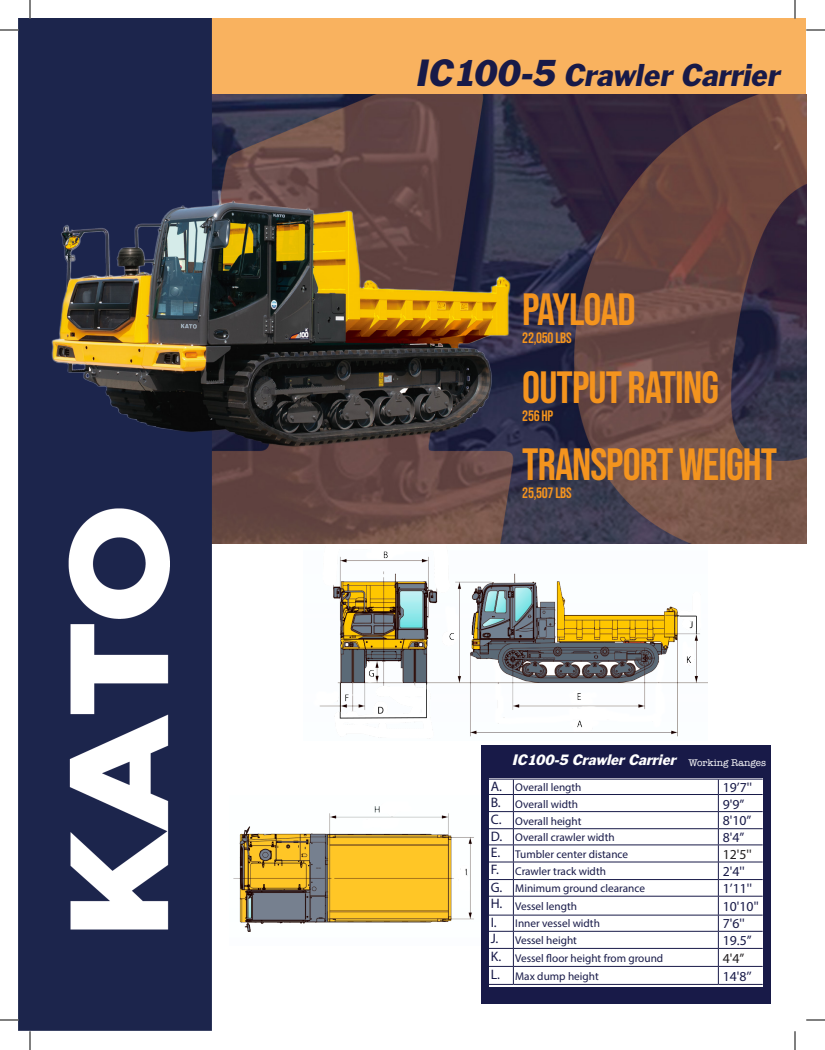
<style>
.page{position:relative;width:825px;height:1050px;background:#fff}
.page>*{position:absolute;margin:0;border:0;box-sizing:border-box;transform-origin:0 0}
.t1{font:45px "Bebas Neue";letter-spacing:-.02em;color:#f4941e}
.t2{font:italic 31.25px "Franklin ATFBQ";color:#181a48}
.t3{font:15px "Bebas Neue";letter-spacing:-.02em;color:#f4941e}
.t4{font:italic 15px "Franklin ATFBQ";color:#fff}
.t5{font:13.75px "Myriad Pro";color:#181a48}
.t6{font:13.75px "Myriad Pro";color:#231f20}
.t7{font:11.25px "Myriad Pro";color:#181a48}
.t8{font:10px "American Typewriter";color:#fff}
.s1{font-size:37.5px}
</style>
<div class="page">
<div style="left:207px;top:19px;width:599px;height:76px;background:#f9b25f"></div>
<img style="left:211px;top:95px;width:595px;height:448px">
<img style="left:19px;top:19px;width:192px;height:1012px">
<div style="left:481px;top:745px;width:290px;height:259px;background:#181a48"></div>
<img style="left:319px;top:551px;width:388px;height:187px">
<img style="left:233px;top:806px;width:241px;height:126px">
<img style="left:46px;top:62px;width:476px;height:445px">
<div style="left:489px;top:779px;width:274px;height:208px;background:#fff"></div>
<hr style="left:513px;top:779px;width:205px;height:1px;background:#181a48">
<hr style="left:718px;top:779px;width:45px;height:1px;background:#181a48">
<hr style="left:513px;top:794px;width:205px;height:1px;background:#181a48">
<hr style="left:718px;top:794px;width:45px;height:1px;background:#181a48">
<hr style="left:513px;top:811px;width:205px;height:1px;background:#181a48">
<hr style="left:718px;top:811px;width:45px;height:1px;background:#181a48">
<hr style="left:513px;top:828px;width:205px;height:1px;background:#181a48">
<hr style="left:718px;top:828px;width:45px;height:1px;background:#181a48">
<hr style="left:513px;top:845px;width:205px;height:1px;background:#181a48">
<hr style="left:718px;top:845px;width:45px;height:1px;background:#181a48">
<hr style="left:513px;top:862px;width:205px;height:1px;background:#181a48">
<hr style="left:718px;top:862px;width:45px;height:1px;background:#181a48">
<hr style="left:513px;top:879px;width:205px;height:1px;background:#181a48">
<hr style="left:718px;top:879px;width:45px;height:1px;background:#181a48">
<hr style="left:513px;top:896px;width:205px;height:1px;background:#181a48">
<hr style="left:718px;top:896px;width:45px;height:1px;background:#181a48">
<hr style="left:513px;top:915px;width:205px;height:1px;background:#181a48">
<hr style="left:718px;top:915px;width:45px;height:1px;background:#181a48">
<hr style="left:513px;top:931px;width:205px;height:1px;background:#181a48">
<hr style="left:718px;top:931px;width:45px;height:1px;background:#181a48">
<hr style="left:513px;top:948px;width:205px;height:1px;background:#181a48">
<hr style="left:718px;top:948px;width:45px;height:1px;background:#181a48">
<hr style="left:513px;top:966px;width:205px;height:1px;background:#181a48">
<hr style="left:718px;top:966px;width:45px;height:1px;background:#181a48">
<svg style="left:718px;top:779px;width:1px;height:205px"></svg>
<svg style="left:489px;top:779px;width:25px;height:206px"></svg>
<hr style="left:513px;top:984px;width:205px;height:1px;background:#181a48">
<hr style="left:718px;top:984px;width:45px;height:1px;background:#181a48">
<svg style="left:0;top:30px;width:19px;height:1px"></svg>
<svg style="left:806px;top:30px;width:19px;height:1px"></svg>
<svg style="left:0;top:1020px;width:19px;height:1px"></svg>
<svg style="left:806px;top:1020px;width:19px;height:1px"></svg>
<svg style="left:30px;top:0;width:1px;height:19px"></svg>
<svg style="left:30px;top:1031px;width:1px;height:19px"></svg>
<svg style="left:795px;top:0;width:1px;height:19px"></svg>
<svg style="left:795px;top:1031px;width:1px;height:19px"></svg>
<p class="t2" style="left:415px;top:57px;width:372px"><span class="s1">IC100-5</span> Crawler Carrier</p>
<p class="t1" style="left:522px;top:284px;width:115px">PAYLOAD</p>
<p class="t3" style="left:522px;top:330px;width:51px">22,050 LBS</p>
<p class="t1" style="left:522px;top:362px;width:198px">OUTPUT RATING</p>
<p class="t3" style="left:522px;top:407px;width:32px">256 HP</p>
<p class="t1" style="left:522px;top:439px;width:256px">TRANSPORT WEIGHT</p>
<p class="t3" style="left:522px;top:485px;width:51px">25,507 lbs</p>
<p class="t4" style="left:512px;top:751px;width:169px">IC100-5 CrawlerCarrier</p>
<p class="t8" style="left:688px;top:755px;width:79px">Working Ranges</p>
<p class="t5" style="left:491px;top:778px;width:13px">A.</p>
<p class="t7" style="left:515px;top:780px;width:68px">Overall length</p>
<p class="t5" style="left:723px;top:779px;width:31px">19’7''</p>
<p class="t5" style="left:491px;top:794px;width:12px">B.</p>
<p class="t7" style="left:515px;top:797px;width:64px">Overall width</p>
<p class="t5" style="left:723px;top:796px;width:23px">9'9”</p>
<p class="t5" style="left:491px;top:811px;width:12px">C.</p>
<p class="t7" style="left:515px;top:814px;width:68px">Overall height</p>
<p class="t5" style="left:723px;top:812px;width:30px">8'10”</p>
<p class="t5" style="left:491px;top:828px;width:13px">D.</p>
<p class="t7" style="left:515px;top:830px;width:101px">Overall crawler width</p>
<p class="t5" style="left:723px;top:829px;width:23px">8'4”</p>
<p class="t5" style="left:491px;top:844px;width:11px">E.</p>
<p class="t7" style="left:515px;top:847px;width:115px">Tumbler center distance</p>
<p class="t6" style="left:723px;top:846px;width:30px">12'5''</p>
<p class="t5" style="left:491px;top:861px;width:10px">F.</p>
<p class="t7" style="left:515px;top:864px;width:92px">Crawler track width</p>
<p class="t5" style="left:723px;top:863px;width:23px">2'4''</p>
<p class="t5" style="left:491px;top:879px;width:13px">G.</p>
<p class="t7" style="left:515px;top:881px;width:131px">Minimum ground clearance</p>
<p class="t5" style="left:723px;top:880px;width:31px">1’11''</p>
<p class="t5" style="left:491px;top:895px;width:13px">H.</p>
<p class="t7" style="left:515px;top:899px;width:63px">Vessel length</p>
<p class="t5" style="left:723px;top:898px;width:37px">10'10''</p>
<p class="t5" style="left:491px;top:914px;width:8px">I.</p>
<p class="t7" style="left:515px;top:917px;width:86px">Inner vessel width</p>
<p class="t5" style="left:723px;top:915px;width:23px">7'6''</p>
<p class="t5" style="left:491px;top:930px;width:9px">J.</p>
<p class="t7" style="left:515px;top:933px;width:63px">Vessel height</p>
<p class="t5" style="left:723px;top:932px;width:30px">19.5’’</p>
<p class="t5" style="left:491px;top:947px;width:12px">K.</p>
<p class="t7" style="left:515px;top:951px;width:150px">Vessel floor height from ground</p>
<p class="t6" style="left:723px;top:949px;width:23px">4'4’’</p>
<p class="t5" style="left:491px;top:965px;width:11px">L.</p>
<p class="t7" style="left:515px;top:969px;width:85px">Max dump height</p>
<p class="t5" style="left:723px;top:967px;width:30px">14'8’’</p>
</div>
